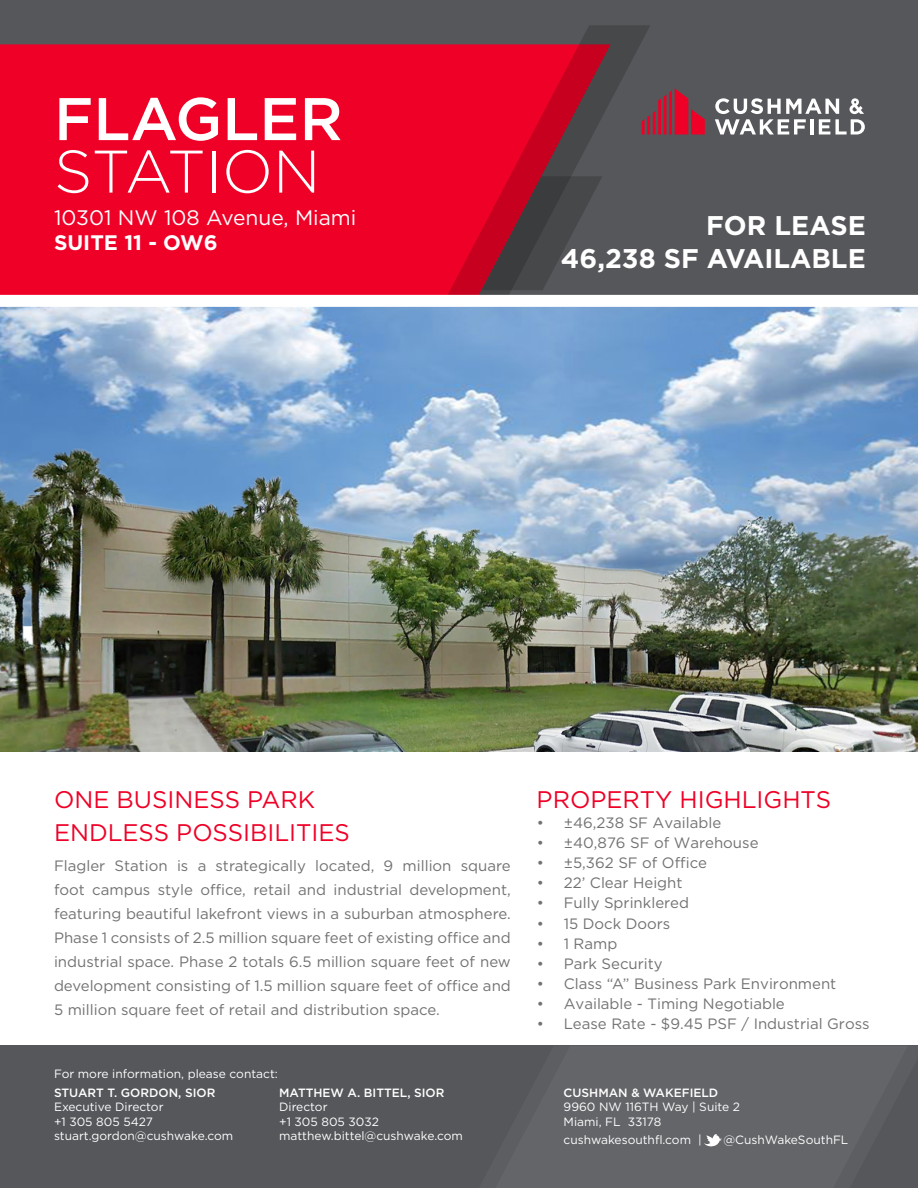
<style>
.page{position:relative;width:918px;height:1188px;background:#fff}
.page>*{position:absolute;margin:0;border:0;box-sizing:border-box;transform-origin:0 0}
.t1{font:500 60px "Gotham";color:#fff}
.t2{font:300 60px "Gotham";letter-spacing:-.005em;color:#fff}
.t3{font:700 27px "Gotham";color:#fff}
.t4{font:24px/32.4px "Gotham";color:#ef0027}
.t5{font:21px "Gotham";color:#fff}
.t6{font:700 21px "Gotham";color:#fff}
.t7{font:15px/24px "Gotham";color:#717271;text-align:justify}
.t8{font:12px/14.4px "Gotham";color:#fff}
.t9{font:500 12px "Gotham";color:#fff}
.s1{font-weight:500}
</style>
<div class="page">
<div style="left:0;top:1045px;width:918px;height:143px;background:#55575a"></div>
<svg style="left:496px;top:1046px;width:412px;height:142px;fill:#646568"></svg>
<div style="left:0;top:0;width:918px;height:363px;background:#55575a"></div>
<div style="left:0;top:44px;width:446px;height:251px;background:#ef0027"></div>
<svg style="left:446px;top:25px;width:206px;height:270px"></svg>
<svg style="left:480px;top:176px;width:124px;height:115px"></svg>
<img style="left:0;top:295px;width:918px;height:457px">
<svg style="left:704px;top:1134px;width:18px;height:13px"></svg>
<svg style="left:642px;top:88px;width:63px;height:47px"></svg>
<svg style="left:715px;top:98px;width:150px;height:37px"></svg>
<p class="t1" style="left:54px;top:80px;width:290px">FLAGLER</p>
<p class="t2" style="left:54px;top:133px;width:268px">STATION</p>
<p class="t5" style="left:54px;top:204px;width:304px">10301 NW 108 Avenue, Miami</p>
<p class="t6" style="left:54px;top:229px;width:165px">SUITE 11 - OW6</p>
<p class="t3" style="left:706px;top:208px;width:161px">FOR LEASE</p>
<p class="t3" style="left:561px;top:240px;width:306px">46,238 SF AVAILABLE</p>
<p class="t4" style="left:54px;top:783px;width:297px">ONE BUSINESS PARK<br>ENDLESS POSSIBILITIES</p>
<p class="t7" style="left:54px;top:854px;width:458px">Flagler Station is a strategically located, 9 million square foot campus style office, retail and industrial development, featuring beautiful lakefront views in a suburban atmosphere.<br>Phase 1 consists of 2.5 million square feet of existing office and industrial space. Phase 2 totals 6.5 million square feet of new development consisting of 1.5 million square feet of office and 5 million square feet of retail and distribution space.</p>
<p class="t8" style="left:54px;top:1066px;width:225px">For more information, please contact:</p>
<p class="t9" style="left:54px;top:1085px;width:163px">STUART T. GORDON, SIOR</p>
<p class="t8" style="left:54px;top:1099px;width:111px">Executive Director</p>
<p class="t8" style="left:54px;top:1114px;width:100px">+1 305 805 5427</p>
<p class="t8" style="left:54px;top:1128px;width:181px">stuart.gordon@cushwake.com</p>
<p class="t9" style="left:279px;top:1085px;width:167px">MATTHEW A. BITTEL, SIOR</p>
<p class="t8" style="left:279px;top:1099px;width:50px">Director</p>
<p class="t8" style="left:279px;top:1114px;width:101px">+1 305 805 3032</p>
<p class="t8" style="left:279px;top:1128px;width:185px">matthew.bittel@cushwake.com</p>
<p class="t4" style="left:537px;top:783px;width:296px">PROPERTY HIGHLIGHTS</p>
<p class="t7" style="left:537px;top:810px;width:186px">• ±46,238 SF Available</p>
<p class="t7" style="left:537px;top:830px;width:223px">• ±40,876 SF of Warehouse</p>
<p class="t7" style="left:537px;top:851px;width:172px">• ±5,362 SF of Office</p>
<p class="t7" style="left:537px;top:871px;width:147px">• 22’ Clear Height</p>
<p class="t7" style="left:537px;top:891px;width:154px">• Fully Sprinklered</p>
<p class="t7" style="left:537px;top:911px;width:135px">• 15 Dock Doors</p>
<p class="t7" style="left:537px;top:931px;width:82px">• 1 Ramp</p>
<p class="t7" style="left:537px;top:951px;width:128px">• Park Security</p>
<p class="t7" style="left:537px;top:972px;width:301px">• Class “A” Business Park Environment</p>
<p class="t7" style="left:537px;top:992px;width:250px">• Available - Timing Negotiable</p>
<p class="t7" style="left:537px;top:1012px;width:334px">• Lease Rate - $9.45 PSF / Industrial Gross</p>
<p class="t8" style="left:564px;top:1085px;width:178px"><span class="s1">CUSHMAN &amp; WAKEFIELD<br></span>9960 NW 116TH Way | Suite 2<br>Miami, FL 33178</p>
<p class="t8" style="left:564px;top:1133px;width:140px">cushwakesouthfl.com |</p>
<p class="t8" style="left:724px;top:1133px;width:126px">@CushWakeSouthFL</p>
</div>
